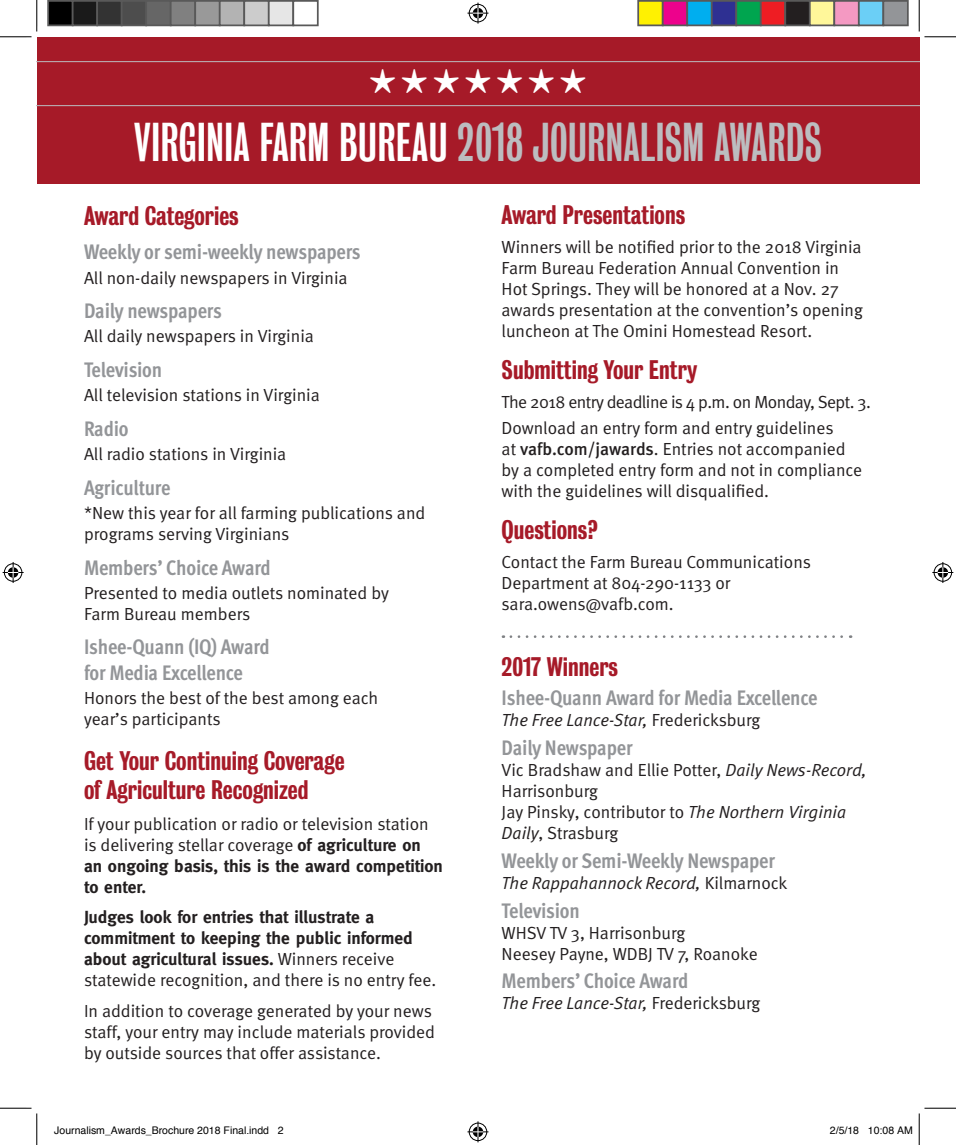
<style>
.page{position:relative;width:956px;height:1145px;background:#fff}
.page>*{position:absolute;margin:0;border:0;box-sizing:border-box;transform-origin:0 0}
.t1{font:49.88px "Bureau Grotesque One Three";color:#bcbdc0}
.t2{font:24.5px/29.4px "Bureau Grotesque Three Five";color:#a61a28}
.t3{font:700 21px/25.2px "Meta Cond";letter-spacing:-.01em;color:#939598}
.t4{font:17.5px/21px "Meta Normal";color:#231f20}
.t5{font:700 17.5px/21px "Meta";color:#231f20}
.t6{font:italic 17.5px "Meta Normal";color:#231f20}
.t7{font:17.5px "Meta Normal";letter-spacing:-.03em;color:#231f20}
.t8{font:10.5px "Helvetica";color:#000}
.s1{color:#fff}
.s2{font-family:"Meta";font-weight:700}
.s3{font-family:"Meta Normal";font-weight:400}
.s4{font-family:"Meta";font-weight:500}
.s5{font-style:normal}
.s6{font-style:italic}
</style>
<div class="page">
<div style="left:37px;top:37px;width:882px;height:146px;background:#a61a28"></div>
<hr style="left:37px;top:105px;width:882px;height:1px;background:#bcbdc0">
<svg style="left:511px;top:635px;width:340px;height:3px"></svg>
<hr style="left:37px;top:61px;width:882px;height:1px;background:#bcbdc0">
<hr style="left:0;top:36px;width:32px;height:1px;background:#000">
<hr style="left:924px;top:36px;width:32px;height:1px;background:#000">
<hr style="left:0;top:1107px;width:32px;height:1px;background:#000">
<hr style="left:924px;top:1107px;width:32px;height:1px;background:#000">
<hr style="left:36px;top:0;width:1px;height:32px;background:#000">
<hr style="left:36px;top:1113px;width:1px;height:31px;background:#000">
<hr style="left:918px;top:0;width:1px;height:32px;background:#000">
<hr style="left:918px;top:1113px;width:1px;height:31px;background:#000">
<svg style="left:467px;top:3px;width:21px;height:21px"></svg>
<svg style="left:467px;top:1121px;width:21px;height:21px"></svg>
<svg style="left:3px;top:562px;width:21px;height:21px"></svg>
<svg style="left:932px;top:562px;width:21px;height:21px"></svg>
<div style="left:48px;top:1px;width:25px;height:24px;background:#000"></div>
<div style="left:47px;top:0;width:27px;height:26px;border:2px solid #595959"></div>
<div style="left:73px;top:1px;width:24px;height:24px;background:#1a1a1a"></div>
<div style="left:72px;top:0;width:26px;height:26px;border:2px solid #595959"></div>
<div style="left:97px;top:1px;width:25px;height:24px;background:#333"></div>
<div style="left:96px;top:0;width:26px;height:26px;border:2px solid #595959"></div>
<div style="left:122px;top:1px;width:24px;height:24px;background:#4d4d4d"></div>
<div style="left:121px;top:0;width:26px;height:26px;border:2px solid #595959"></div>
<div style="left:146px;top:1px;width:25px;height:24px;background:#666"></div>
<div style="left:145px;top:0;width:27px;height:26px;border:2px solid #595959"></div>
<div style="left:171px;top:1px;width:24px;height:24px;background:#808080"></div>
<div style="left:170px;top:0;width:26px;height:26px;border:2px solid #595959"></div>
<div style="left:195px;top:1px;width:25px;height:24px;background:#999"></div>
<div style="left:194px;top:0;width:26px;height:26px;border:2px solid #595959"></div>
<div style="left:220px;top:1px;width:24px;height:24px;background:#b3b3b3"></div>
<div style="left:219px;top:0;width:26px;height:26px;border:2px solid #595959"></div>
<div style="left:244px;top:1px;width:25px;height:24px;background:#ccc"></div>
<div style="left:243px;top:0;width:27px;height:26px;border:2px solid #595959"></div>
<div style="left:269px;top:1px;width:24px;height:24px;background:#e6e6e6"></div>
<div style="left:268px;top:0;width:26px;height:26px;border:2px solid #595959"></div>
<div style="left:292px;top:0;width:26px;height:26px;border:2px solid #595959"></div>
<div style="left:638px;top:1px;width:24px;height:24px;background:#fff101"></div>
<div style="left:637px;top:0;width:26px;height:26px;border:2px solid #595959"></div>
<div style="left:662px;top:1px;width:25px;height:24px;background:#ed028c"></div>
<div style="left:662px;top:0;width:26px;height:26px;border:2px solid #595959"></div>
<div style="left:687px;top:1px;width:24px;height:24px;background:#00aeef"></div>
<div style="left:686px;top:0;width:26px;height:26px;border:2px solid #595959"></div>
<div style="left:711px;top:1px;width:25px;height:24px;background:#2e3092"></div>
<div style="left:710px;top:0;width:27px;height:26px;border:2px solid #595959"></div>
<div style="left:736px;top:1px;width:24px;height:24px;background:#00a54f"></div>
<div style="left:735px;top:0;width:26px;height:26px;border:2px solid #595959"></div>
<div style="left:760px;top:1px;width:25px;height:24px;background:#ee1d23"></div>
<div style="left:760px;top:0;width:26px;height:26px;border:2px solid #595959"></div>
<div style="left:785px;top:1px;width:24px;height:24px;background:#231f20"></div>
<div style="left:784px;top:0;width:26px;height:26px;border:2px solid #595959"></div>
<div style="left:809px;top:1px;width:25px;height:24px;background:#fff79a"></div>
<div style="left:808px;top:0;width:27px;height:26px;border:2px solid #595959"></div>
<div style="left:834px;top:1px;width:24px;height:24px;background:#f499c2"></div>
<div style="left:833px;top:0;width:26px;height:26px;border:2px solid #595959"></div>
<div style="left:858px;top:1px;width:25px;height:24px;background:#6bcff6"></div>
<div style="left:858px;top:0;width:26px;height:26px;border:2px solid #595959"></div>
<div style="left:883px;top:1px;width:24px;height:24px;background:#939598"></div>
<div style="left:882px;top:0;width:26px;height:26px;border:2px solid #595959"></div>
<p class="t1" style="left:134px;top:115px;width:689px"><span class="s1">VIRGINIA FARM BUREAU</span> 2018 JOURNALISM AWARDS</p>
<p class="t2" style="left:84px;top:201px;width:156px">Award Categories</p>
<p class="t3" style="left:84px;top:239px;width:278px">Weekly or semi-weekly newspapers</p>
<p class="t4" style="left:84px;top:267px;width:265px">All non-daily newspapers in Virginia</p>
<p class="t3" style="left:84px;top:298px;width:139px">Daily newspapers</p>
<p class="t4" style="left:84px;top:325px;width:231px">All daily newspapers in Virginia</p>
<p class="t3" style="left:84px;top:357px;width:80px">Television</p>
<p class="t4" style="left:84px;top:384px;width:237px">All television stations in Virginia</p>
<p class="t3" style="left:84px;top:416px;width:46px">Radio</p>
<p class="t4" style="left:84px;top:443px;width:204px">All radio stations in Virginia</p>
<p class="t3" style="left:84px;top:474px;width:88px">Agriculture</p>
<p class="t4" style="left:84px;top:502px;width:343px">*New this year for all farming publications and programs serving Virginians</p>
<p class="t3" style="left:84px;top:554px;width:188px">Members’ Choice Award</p>
<p class="t4" style="left:84px;top:582px;width:306px">Presented to media outlets nominated by<br>Farm Bureau members</p>
<p class="t3" style="left:84px;top:634px;width:187px">Ishee-Quann (IQ) Award for Media Excellence</p>
<p class="t4" style="left:84px;top:687px;width:295px">Honors the best of the best among each year’s participants</p>
<p class="t2" style="left:84px;top:746px;width:262px">Get Your Continuing Coverage of Agriculture Recognized</p>
<p class="t4" style="left:84px;top:813px;width:360px">If your publication or radio or television station is delivering stellar coverage <span class="s2">of agriculture on an ongoing basis, this is the award competition to enter.</span></p>
<p class="t5" style="left:84px;top:906px;width:353px">Judges look for entries that illustrate a commitment to keeping the public informed about agricultural issues. <span class="s3">Winners receive statewide recognition, and there is no entry fee.</span></p>
<p class="t4" style="left:84px;top:1000px;width:352px">In addition to coverage generated by your news staff, your entry may include materials provided by outside sources that offer assistance.</p>
<p class="t2" style="left:501px;top:200px;width:185px">Award Presentations</p>
<p class="t4" style="left:501px;top:236px;width:363px">Winners will be notified prior to the 2018 Virginia Farm Bureau Federation Annual Convention in Hot Springs. They will be honored at a Nov. 27 awards presentation at the convention’s opening luncheon at The Omini Homestead Resort.</p>
<p class="t2" style="left:501px;top:355px;width:197px">Submitting Your Entry</p>
<p class="t7" style="left:501px;top:392px;width:371px">The 2018 entry deadline is 4 p.m. on Monday, Sept. 3.</p>
<p class="t4" style="left:501px;top:417px;width:362px">Download an entry form and entry guidelines<br>at <span class="s4">vafb.com/jawards</span>. Entries not accompanied by a completed entry form and not in compliance with the guidelines will disqualified.</p>
<p class="t2" style="left:501px;top:515px;width:98px">Questions?</p>
<p class="t4" style="left:501px;top:551px;width:311px">Contact the Farm Bureau Communications<br>Department at 804-290-1133 or sara.owens@vafb.com.</p>
<p class="t2" style="left:501px;top:652px;width:118px">2017 Winners</p>
<p class="t3" style="left:501px;top:684px;width:317px">Ishee-Quann Award for Media Excellence</p>
<p class="t6" style="left:501px;top:709px;width:260px">The Free Lance-Star, <span class="s5">Fredericksburg</span></p>
<p class="t3" style="left:501px;top:734px;width:132px">Daily Newspaper</p>
<p class="t4" style="left:501px;top:759px;width:366px">Vic Bradshaw and Ellie Potter, <span class="s6">Daily News-Record, </span>Harrisonburg<br>Jay Pinsky, contributor to <span class="s6">The Northern Virginia Daily</span>, Strasburg</p>
<p class="t3" style="left:501px;top:847px;width:275px">Weekly or Semi-Weekly Newspaper</p>
<p class="t6" style="left:501px;top:872px;width:287px">The Rappahannock Record, <span class="s5">Kilmarnock</span></p>
<p class="t3" style="left:501px;top:897px;width:80px">Television</p>
<p class="t4" style="left:501px;top:921px;width:257px">WHSV TV 3, Harrisonburg<br>Neesey Payne, WDBJ TV 7, Roanoke</p>
<p class="t3" style="left:501px;top:968px;width:188px">Members’ Choice Award</p>
<p class="t6" style="left:501px;top:993px;width:260px">The Free Lance-Star, <span class="s5">Fredericksburg</span></p>
<p class="t8" style="left:54px;top:1122px;width:231px">Journalism_Awards_Brochure 2018 Final.indd 2</p>
<p class="t8" style="left:830px;top:1122px;width:84px">2/5/18 10:08 AM</p>
</div>
